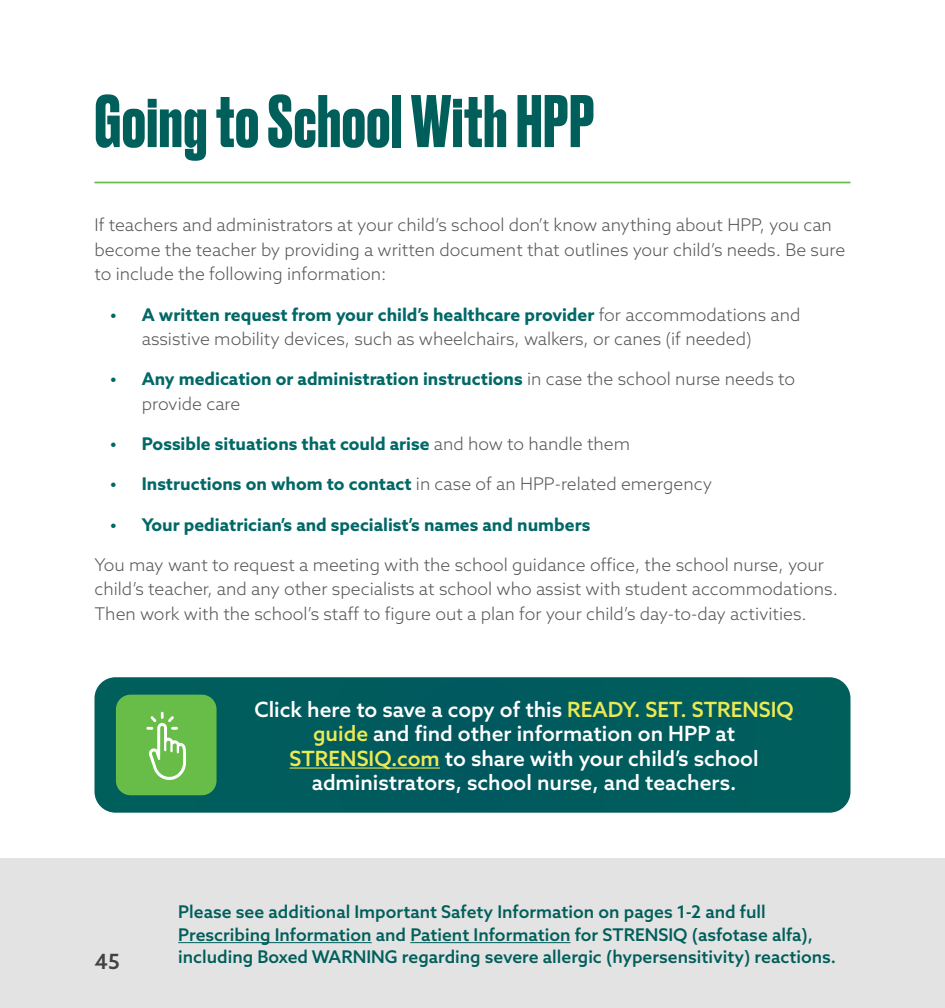
<style>
.page{position:relative;width:945px;height:1008px;background:#fff}
.page>*{position:absolute;margin:0;border:0;box-sizing:border-box;transform-origin:0 0}
.t1{font:700 70px "Druk";letter-spacing:.01em;color:#005e5b}
.t2{font:500 21px/24.5px "Azo Sans";color:#fff;text-align:center}
.t3{font:500 21px "Azo Sans";color:#414042}
.t4{font:300 17.5px/24.5px "Azo Sans";color:#565659}
.t5{font:500 17.5px/22.8px "Azo Sans";color:#005e5b}
.t6{font:700 17.5px/24.5px "Azo Sans";color:#006866}
.s1{font-weight:700;color:#006866}
.s2{font-weight:300;color:#565659}
.s3{color:#ede953}
</style>
<div class="page">
<div style="left:0;top:858px;width:945px;height:150px;background:#e2e3e2"></div>
<hr style="left:178px;top:942px;width:194px;height:1px;background:#005e5b">
<hr style="left:410px;top:942px;width:161px;height:1px;background:#005e5b">
<div style="left:94px;top:677px;width:756px;height:136px;background:#005c5d"></div>
<hr style="left:290px;top:768px;width:150px;height:1px;background:#ede953">
<hr style="left:94px;top:182px;width:756px;height:1px;background:#68bd49">
<div style="left:116px;top:695px;width:101px;height:100px;background:#68bd49;border-radius:15px"></div>
<svg style="left:146px;top:712px;width:40px;height:68px"></svg>
<h1 class="t1" style="left:94px;top:73px;width:501px">Going to School With HPP</h1>
<p class="t4" style="left:94px;top:213px;width:752px">If teachers and administrators at your child’s school don’t know anything about HPP, you can become the teacher by providing a written document that outlines your child’s needs. Be sure to include the following information:</p>
<p class="t4" style="left:142px;top:302px;width:660px;text-indent:-32px"><span class="s1">• A written request from your child’s healthcare provider</span> for accommodations and assistive mobility devices, such as wheelchairs, walkers, or canes (if needed)</p>
<p class="t6" style="left:142px;top:367px;width:655px;text-indent:-32px">• Any medication or administration instructions <span class="s2">in case the school nurse needs to provide care</span></p>
<p class="t6" style="left:110px;top:431px;width:521px">• Possible situations that could arise <span class="s2">and how to handle them</span></p>
<p class="t4" style="left:110px;top:472px;width:603px"><span class="s1">• Instructions on whom to contact</span> in case of an HPP-related emergency</p>
<p class="t6" style="left:110px;top:512px;width:482px">• Your pediatrician’s and specialist’s names and numbers</p>
<p class="t4" style="left:94px;top:552px;width:745px">You may want to request a meeting with the school guidance office, the school nurse, your child’s teacher, and any other specialists at school who assist with student accommodations.<br>Then work with the school’s staff to figure out a plan for your child’s day-to-day activities.</p>
<p class="t3" style="left:94px;top:948px;width:27px">45</p>
<p class="t2" style="left:254px;top:696px;width:541px">Click here to save a copy of this <span class="s3">READY. SET. STRENSIQ guide</span> and find other information on HPP at <span class="s3">STRENSIQ.com</span> to share with your child’s school administrators, school nurse, and teachers.</p>
<p class="t5" style="left:178px;top:900px;width:659px">Please see additional Important Safety Information on pages 1-2 and full<br>Prescribing Information and Patient Information for STRENSIQ (asfotase alfa), including Boxed WARNING regarding severe allergic (hypersensitivity) reactions.</p>
</div>
